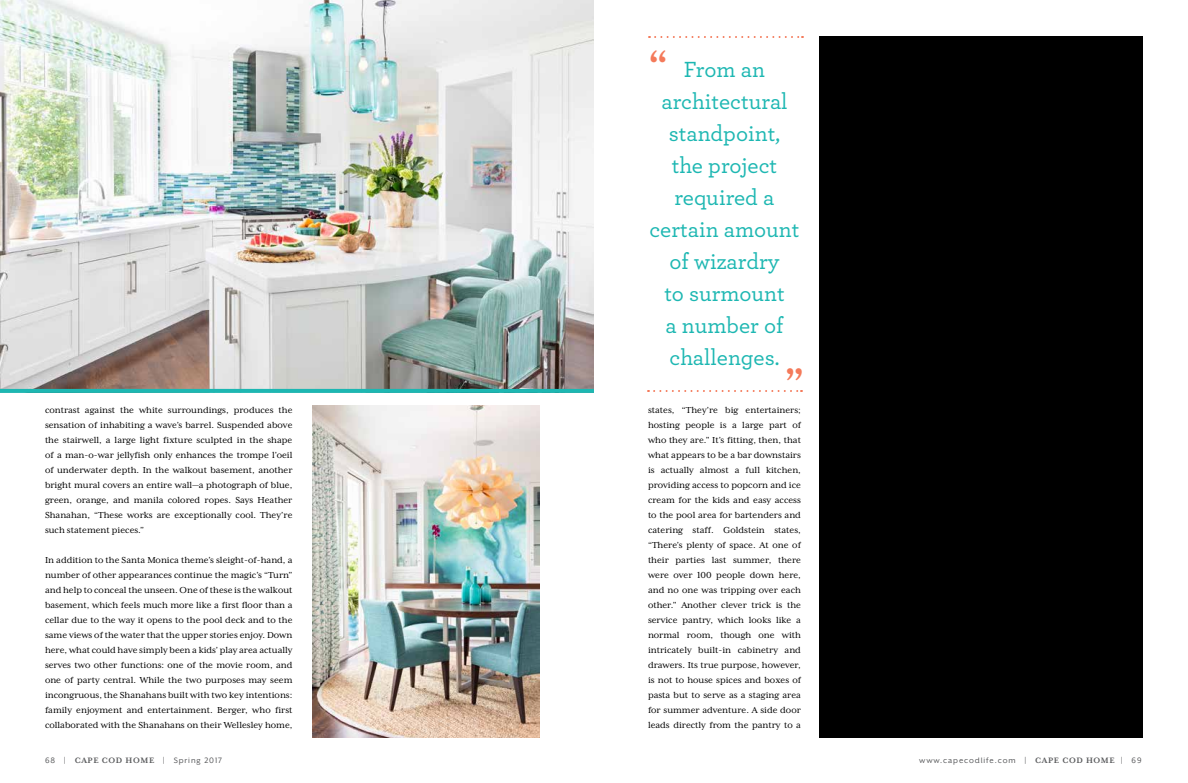
<style>
.page{position:relative;width:1188px;height:783px;background:#fff}
.page>*{position:absolute;margin:0;border:0;box-sizing:border-box;transform-origin:0 0}
.t1{font:700 50px "Mrs Eaves XL Serif Nar OT";color:#f47a5a}
.t2{font:500 23px/32px "Archer";color:#1db7b2;text-align:center}
.t3{font:10px/15px "Mrs Eaves XL Serif OT";color:#000;text-align:justify}
.t4{font:9px "Mr Eaves XL San R";letter-spacing:.1em;color:#58595b}
.s1{font-family:"Mrs Eaves XL Serif OT";font-weight:700}
</style>
<div class="page">
<div style="left:819px;top:36px;width:324px;height:702px;background:#000"></div>
<img style="left:0;top:0;width:594px;height:389px">
<img style="left:312px;top:405px;width:228px;height:333px">
<hr style="left:0;top:389px;width:594px;height:4px;background:#1db7b2">
<svg style="left:648px;top:390px;width:154px;height:2px"></svg>
<svg style="left:649px;top:36px;width:154px;height:2px"></svg>
<p class="t3" style="left:45px;top:402px;width:249px">contrast against the white surroundings, produces the sensation of inhabiting a wave’s barrel. Suspended above the stairwell, a large light fixture sculpted in the shape of a man-o-war jellyfish only enhances the trompe l’oeil of underwater depth. In the walkout basement, another bright mural covers an entire wall—a photograph of blue, green, orange, and manila colored ropes. Says Heather Shanahan, “These works are exceptionally cool. They’re such statement pieces.”</p>
<p class="t3" style="left:45px;top:552px;width:249px">In addition to the Santa Monica theme’s sleight-of-hand, a number of other appearances continue the magic’s “Turn” and help to conceal the unseen. One of these is the walkout basement, which feels much more like a first floor than a cellar due to the way it opens to the pool deck and to the same views of the water that the upper stories enjoy. Down here, what could have simply been a kids’ play area actually serves two other functions: one of the movie room, and one of party central. While the two purposes may seem incongruous, the Shanahans built with two key intentions: family enjoyment and entertainment. Berger, who first collaborated with the Shanahans on their Wellesley home,</p>
<h1 class="t1" style="left:648px;top:41px;width:22px">“</h1>
<h2 class="t2" style="left:650px;top:52px;width:151px">From an architectural standpoint,<br>the project required a certain amount of wizardry<br>to surmount<br>a number of challenges.</h2>
<h1 class="t1" style="left:785px;top:359px;width:22px">”</h1>
<p class="t3" style="left:648px;top:402px;width:155px">states, “They’re big entertainers; hosting people is a large part of who they are.” It’s fitting, then, that what appears to be a bar downstairs is actually almost a full kitchen, providing access to popcorn and ice cream for the kids and easy access to the pool area for bartenders and catering staff. Goldstein states, “There’s plenty of space. At one of their parties last summer, there were over 100 people down here, and no one was tripping over each other.” Another clever trick is the service pantry, which looks like a normal room, though one with intricately built-in cabinetry and drawers. Its true purpose, however, is not to house spices and boxes of pasta but to serve as a staging area for summer adventure. A side door leads directly from the pantry to a</p>
<p class="t4" style="left:45px;top:756px;width:179px">68 | <span class="s1">CAPE COD HOME</span> | Spring 2017</p>
<p class="t4" style="left:919px;top:756px;width:224px">www.capecodlife.com | <span class="s1">CAPE COD HOME</span> | 69</p>
</div>
